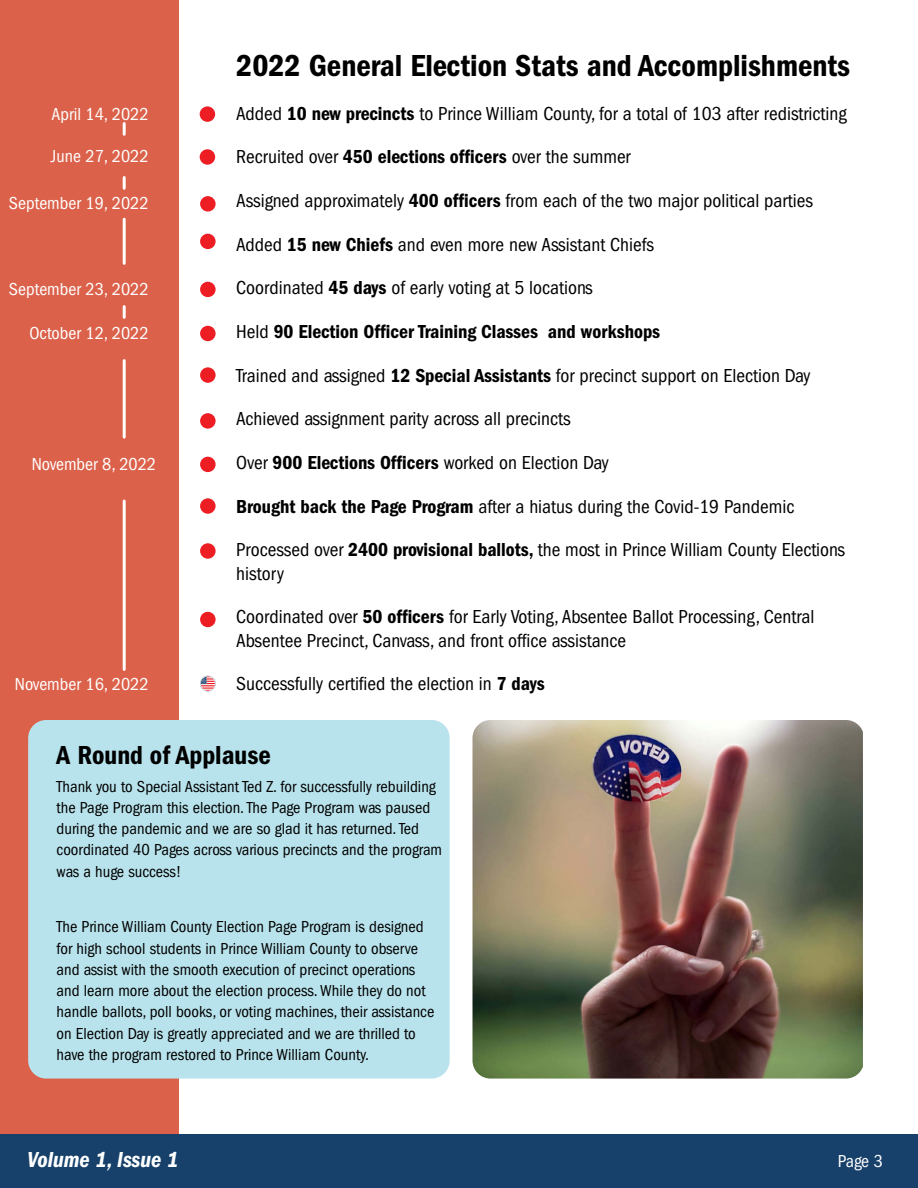
<style>
.page{position:relative;width:918px;height:1188px;background:#fff}
.page>*{position:absolute;margin:0;border:0;box-sizing:border-box;transform-origin:0 0}
.t1{font:31.5px "Franklin Gothic LT Pro Cn Dm";color:#000}
.t2{font:27px "Franklin Gothic LT Pro Cn Dm";color:#000}
.t3{font:22.5px "Franklin Gothic LT Pro Cn Dm It";color:#fff}
.t4{font:condensed 19.5px/23.4px "Franklin Gothic LT Pro";color:#000}
.t5{font:19.5px "Franklin Gothic LT Pro Cn Dm";color:#000}
.t6{font:condensed 18px "Franklin Gothic LT Pro";color:#fff}
.t7{font:condensed 16.5px/21.1px "Franklin Gothic LT Pro";color:#000}
.s1{font-family:"Franklin Gothic LT Pro Cn Dm";font-stretch:normal}
.s2{font-family:"Franklin Gothic LT Pro";font-stretch:condensed}
</style>
<div class="page">
<div style="left:0;top:1134px;width:918px;height:54px;background:#17416b"></div>
<div style="left:0;top:0;width:179px;height:1134px;background:#db614a"></div>
<div style="left:28px;top:720px;width:422px;height:359px;background:#b9e3ec;border-radius:18px"></div>
<svg style="left:123px;top:124px;width:3px;height:10px"></svg>
<svg style="left:123px;top:178px;width:3px;height:10px"></svg>
<svg style="left:123px;top:307px;width:3px;height:10px"></svg>
<hr style="left:123px;top:361px;width:3px;height:76px;background:#fff">
<hr style="left:123px;top:501px;width:3px;height:168px;background:#fff">
<hr style="left:123px;top:219px;width:3px;height:44px;background:#fff">
<div style="left:200px;top:234px;width:16px;height:15px;background:#ed1d24;border-radius:50%"></div>
<div style="left:200px;top:367px;width:16px;height:16px;background:#ed1d24;border-radius:50%"></div>
<div style="left:200px;top:413px;width:16px;height:16px;background:#ed1d24;border-radius:50%"></div>
<div style="left:200px;top:498px;width:16px;height:16px;background:#ed1d24;border-radius:50%"></div>
<div style="left:200px;top:543px;width:16px;height:16px;background:#ed1d24;border-radius:50%"></div>
<div style="left:200px;top:612px;width:16px;height:15px;background:#ed1d24;border-radius:50%"></div>
<div style="left:200px;top:106px;width:15px;height:16px;background:#ed1d24;border-radius:50%"></div>
<div style="left:200px;top:149px;width:15px;height:16px;background:#ed1d24;border-radius:50%"></div>
<div style="left:200px;top:282px;width:16px;height:15px;background:#ed1d24;border-radius:50%"></div>
<div style="left:200px;top:326px;width:16px;height:15px;background:#ed1d24;border-radius:50%"></div>
<div style="left:200px;top:457px;width:16px;height:15px;background:#ed1d24;border-radius:50%"></div>
<div style="left:200px;top:196px;width:16px;height:16px;background:#ed1d24;border-radius:50%"></div>
<svg style="left:200px;top:676px;width:16px;height:15px"></svg>
<img style="left:472px;top:720px;width:391px;height:359px">
<p class="t6" style="left:52px;top:104px;width:99px">April 14, 2022</p>
<p class="t6" style="left:51px;top:146px;width:99px">June 27, 2022</p>
<p class="t6" style="left:9px;top:193px;width:141px">September 19, 2022</p>
<p class="t6" style="left:9px;top:279px;width:141px">September 23, 2022</p>
<p class="t6" style="left:30px;top:323px;width:121px">October 12, 2022</p>
<p class="t6" style="left:32px;top:454px;width:126px">November 8, 2022</p>
<p class="t6" style="left:15px;top:674px;width:135px">November 16, 2022</p>
<h1 class="t1" style="left:236px;top:47px;width:615px">2022 General Election Stats and Accomplishments</h1>
<p class="t4" style="left:236px;top:102px;width:612px">Added <span class="s1">10 new precincts</span> to Prince William County, for a total of 103 after redistricting</p>
<p class="t4" style="left:236px;top:145px;width:396px">Recruited over <span class="s1">450 elections officers</span> over the summer</p>
<p class="t4" style="left:236px;top:189px;width:578px">Assigned approximately <span class="s1">400 officers</span> from each of the two major political parties</p>
<p class="t4" style="left:236px;top:233px;width:419px">Added <span class="s1">15 new Chiefs</span> and even more new Assistant Chiefs</p>
<p class="t4" style="left:236px;top:276px;width:358px">Coordinated <span class="s1">45 days</span> of early voting at 5 locations</p>
<p class="t5" style="left:236px;top:320px;width:425px"><span class="s2">Held</span> 90 Election Officer Training Classes and workshops</p>
<p class="t4" style="left:236px;top:364px;width:576px">Trained and assigned <span class="s1">12 Special Assistants</span> for precinct support on Election Day</p>
<p class="t4" style="left:236px;top:407px;width:336px">Achieved assignment parity across all precincts</p>
<p class="t4" style="left:236px;top:451px;width:374px">Over <span class="s1">900 Elections Officers</span> worked on Election Day</p>
<p class="t4" style="left:236px;top:495px;width:560px"><span class="s1">Brought back the Page Program</span> after a hiatus during the Covid-19 Pandemic</p>
<p class="t4" style="left:236px;top:538px;width:610px">Processed over <span class="s1">2400 provisional ballots,</span> the most in Prince William County Elections history</p>
<p class="t4" style="left:236px;top:605px;width:580px">Coordinated over <span class="s1">50 officers</span> for Early Voting, Absentee Ballot Processing, Central<br>Absentee Precinct, Canvass, and front office assistance</p>
<p class="t4" style="left:236px;top:672px;width:310px">Successfully certified the election in <span class="s1">7 days</span></p>
<h2 class="t2" style="left:57px;top:739px;width:216px">A Round of Applause</h2>
<p class="t7" style="left:57px;top:776px;width:387px">Thank you to Special Assistant Ted Z. for successfully rebuilding the Page Program this election. The Page Program was paused during the pandemic and we are so glad it has returned. Ted coordinated 40 Pages across various precincts and the program was a huge success!</p>
<p class="t7" style="left:57px;top:917px;width:379px">The Prince William County Election Page Program is designed for high school students in Prince William County to observe and assist with the smooth execution of precinct operations and learn more about the election process. While they do not handle ballots, poll books, or voting machines, their assistance on Election Day is greatly appreciated and we are thrilled to have the program restored to Prince William County.</p>
<p class="t3" style="left:27px;top:1147px;width:153px">Volume 1, Issue 1</p>
<p class="t6" style="left:838px;top:1151px;width:47px">Page 3</p>
</div>
